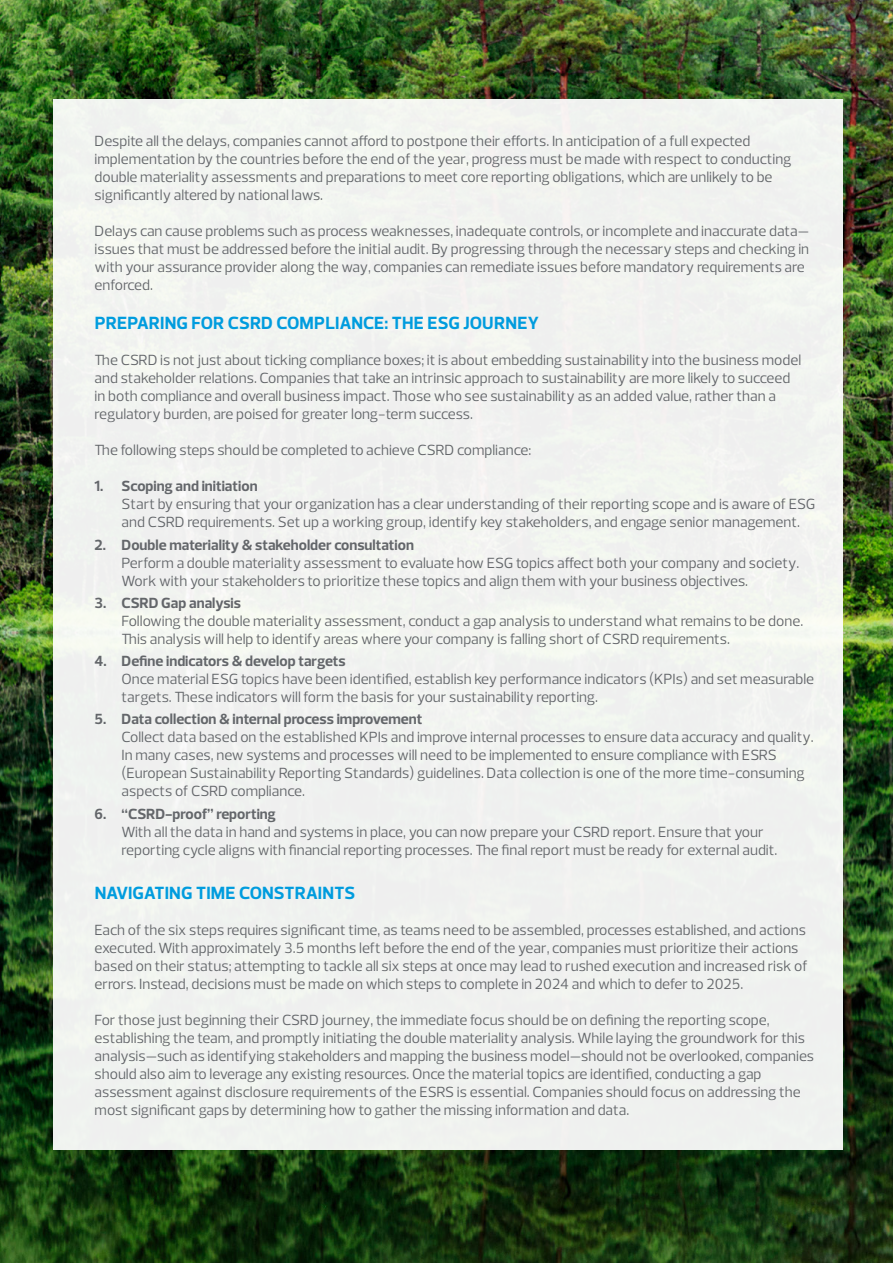
<style>
.page{position:relative;width:893px;height:1263px;background:#fff}
.page>*{position:absolute;margin:0;border:0;box-sizing:border-box;transform-origin:0 0}
.t1{font:700 18px "Prelo";letter-spacing:.01em;color:#009cde}
.t2{font:15px/18px "Prelo";color:#63666a}
.t3{font:700 15px "Prelo";color:#63666a}
</style>
<div class="page">
<img style="left:0;top:0;width:893px;height:1263px">
<div style="left:53px;top:99px;width:789px;height:1050px;background:#f0f2f0"></div>
<p class="t2" style="left:95px;top:132px;width:698px">Despite all the delays, companies cannot afford to postpone their efforts. In anticipation of a full expected implementation by the countries before the end of the year, progress must be made with respect to conducting double materiality assessments and preparations to meet core reporting obligations, which are unlikely to be significantly altered by national laws.</p>
<p class="t2" style="left:95px;top:222px;width:716px">Delays can cause problems such as process weaknesses, inadequate controls, or incomplete and inaccurate data— issues that must be addressed before the initial audit. By progressing through the necessary steps and checking in with your assurance provider along the way, companies can remediate issues before mandatory requirements are enforced.</p>
<p class="t1" style="left:95px;top:312px;width:446px">PREPARING FOR CSRD COMPLIANCE: THE ESG JOURNEY</p>
<p class="t2" style="left:95px;top:351px;width:708px">The CSRD is not just about ticking compliance boxes; it is about embedding sustainability into the business model and stakeholder relations. Companies that take an intrinsic approach to sustainability are more likely to succeed in both compliance and overall business impact. Those who see sustainability as an added value, rather than a regulatory burden, are poised for greater long-term success.</p>
<p class="t2" style="left:95px;top:441px;width:438px">The following steps should be completed to achieve CSRD compliance:</p>
<p class="t3" style="left:95px;top:477px;width:164px">1. Scoping and initiation</p>
<p class="t2" style="left:122px;top:495px;width:695px">Start by ensuring that your organization has a clear understanding of their reporting scope and is aware of ESG and CSRD requirements. Set up a working group, identify key stakeholders, and engage senior management.</p>
<p class="t3" style="left:95px;top:535px;width:321px">2. Double materiality &amp; stakeholder consultation</p>
<p class="t2" style="left:122px;top:554px;width:679px">Perform a double materiality assessment to evaluate how ESG topics affect both your company and society.<br>Work with your stakeholders to prioritize these topics and align them with your business objectives.</p>
<p class="t3" style="left:95px;top:594px;width:148px">3. CSRD Gap analysis</p>
<p class="t2" style="left:122px;top:612px;width:683px">Following the double materiality assessment, conduct a gap analysis to understand what remains to be done.<br>This analysis will help to identify areas where your company is falling short of CSRD requirements.</p>
<p class="t3" style="left:95px;top:652px;width:253px">4. Define indicators &amp; develop targets</p>
<p class="t2" style="left:122px;top:670px;width:694px">Once material ESG topics have been identified, establish key performance indicators (KPIs) and set measurable targets. These indicators will form the basis for your sustainability reporting.</p>
<p class="t3" style="left:95px;top:710px;width:329px">5. Data collection &amp; internal process improvement</p>
<p class="t2" style="left:122px;top:728px;width:694px">Collect data based on the established KPIs and improve internal processes to ensure data accuracy and quality.<br>In many cases, new systems and processes will need to be implemented to ensure compliance with ESRS (European Sustainability Reporting Standards) guidelines. Data collection is one of the more time-consuming aspects of CSRD compliance.</p>
<p class="t3" style="left:95px;top:804px;width:183px">6. “CSRD-proof” reporting</p>
<p class="t2" style="left:122px;top:823px;width:657px">With all the data in hand and systems in place, you can now prepare your CSRD report. Ensure that your reporting cycle aligns with financial reporting processes. The final report must be ready for external audit.</p>
<p class="t1" style="left:95px;top:881px;width:262px">NAVIGATING TIME CONSTRAINTS</p>
<p class="t2" style="left:95px;top:921px;width:714px">Each of the six steps requires significant time, as teams need to be assembled, processes established, and actions executed. With approximately 3.5 months left before the end of the year, companies must prioritize their actions based on their status; attempting to tackle all six steps at once may lead to rushed execution and increased risk of errors. Instead, decisions must be made on which steps to complete in 2024 and which to defer to 2025.</p>
<p class="t2" style="left:95px;top:1011px;width:721px">For those just beginning their CSRD journey, the immediate focus should be on defining the reporting scope, establishing the team, and promptly initiating the double materiality analysis. While laying the groundwork for this analysis—such as identifying stakeholders and mapping the business model—should not be overlooked, companies should also aim to leverage any existing resources. Once the material topics are identified, conducting a gap assessment against disclosure requirements of the ESRS is essential. Companies should focus on addressing the most significant gaps by determining how to gather the missing information and data.</p>
</div>
